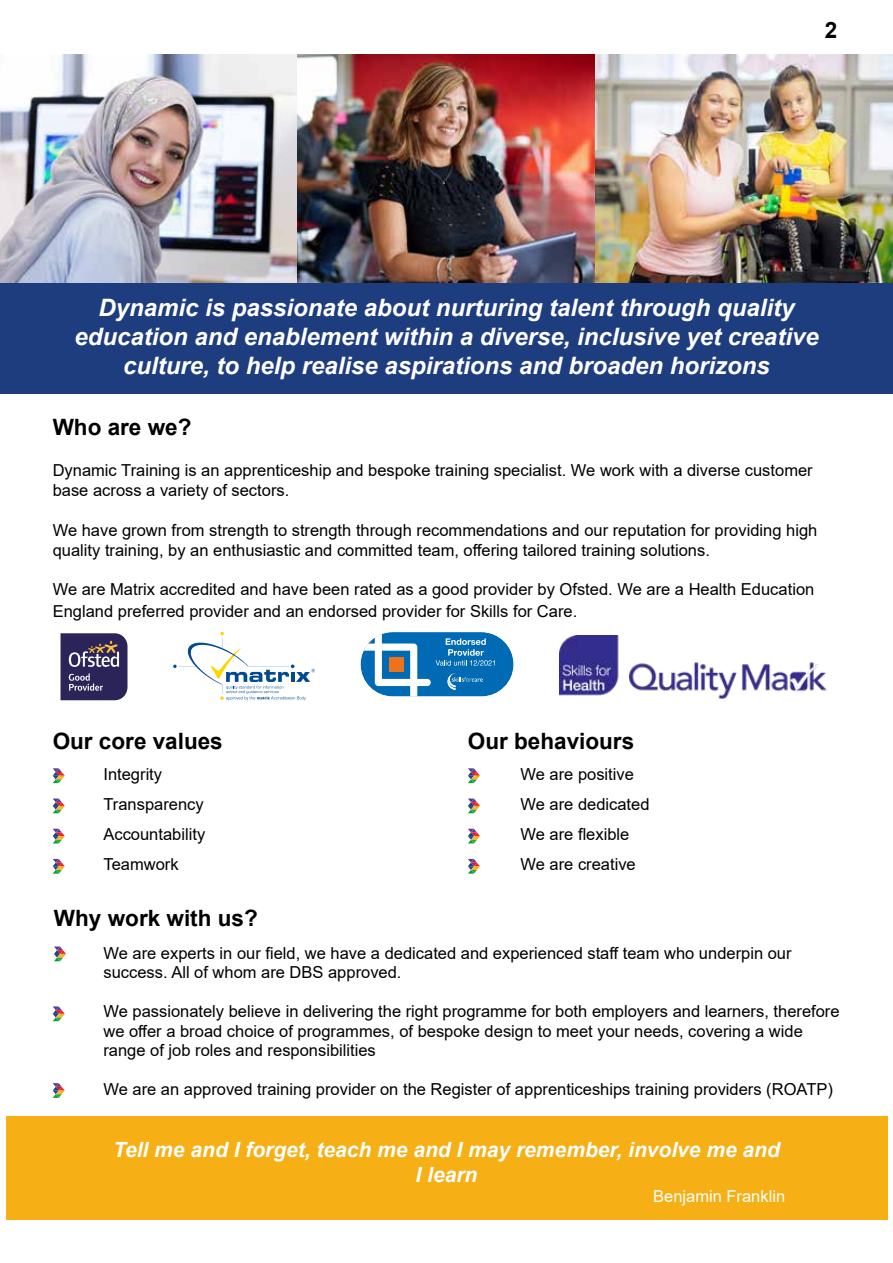
<style>
.page{position:relative;width:893px;height:1263px;background:#fff}
.page>*{position:absolute;margin:0;border:0;box-sizing:border-box;transform-origin:0 0}
.t1{font:italic 700 24px/28.8px "Arial";color:#fff;text-align:center}
.t2{font:700 22.5px "Arial";color:#000}
.t3{font:italic 700 21px/25.2px "Arial";color:#fff;text-align:center}
.t4{font:16.5px/30px "Arial";color:#000}
.t5{font:16.5px "Arial";color:#fff}
</style>
<div class="page">
<img style="left:0;top:54px;width:893px;height:229px">
<div style="left:0;top:283px;width:893px;height:111px;background:#1e3d7f"></div>
<svg style="left:173px;top:632px;width:142px;height:68px"></svg>
<div style="left:360px;top:632px;width:154px;height:64px;background:#006ab4;border-radius:32px"></div>
<svg style="left:361px;top:632px;width:134px;height:64px"></svg>
<svg style="left:61px;top:633px;width:66px;height:67px;background:#48416b"></svg>
<img style="left:559px;top:635px;width:268px;height:63px">
<div style="left:6px;top:1116px;width:881px;height:104px;background:#f7af16"></div>
<svg style="left:468px;top:768px;width:12px;height:15px"></svg>
<svg style="left:468px;top:798px;width:12px;height:15px"></svg>
<svg style="left:468px;top:829px;width:12px;height:14px"></svg>
<svg style="left:468px;top:859px;width:12px;height:15px"></svg>
<svg style="left:53px;top:768px;width:12px;height:15px"></svg>
<svg style="left:53px;top:798px;width:12px;height:15px"></svg>
<svg style="left:53px;top:829px;width:12px;height:14px"></svg>
<svg style="left:53px;top:859px;width:12px;height:15px"></svg>
<svg style="left:54px;top:946px;width:12px;height:15px"></svg>
<svg style="left:53px;top:1006px;width:12px;height:15px"></svg>
<svg style="left:53px;top:1083px;width:12px;height:15px"></svg>
<h2 class="t2" style="left:825px;top:15px;width:14px">2</h2>
<h1 class="t1" style="left:74px;top:294px;width:746px">Dynamic is passionate about nurturing talent through quality education and enablement within a diverse, inclusive yet creative culture, to help realise aspirations and broaden horizons</h1>
<h2 class="t2" style="left:53px;top:411px;width:140px">Who are we?</h2>
<p class="t4" style="left:53px;top:461px;width:761px;line-height:19.8px">Dynamic Training is an apprenticeship and bespoke training specialist. We work with a diverse customer base across a variety of sectors.</p>
<p class="t4" style="left:53px;top:520px;width:766px;line-height:19.8px">We have grown from strength to strength through recommendations and our reputation for providing high quality training, by an enthusiastic and committed team, offering tailored training solutions.</p>
<p class="t4" style="left:53px;top:578px;width:763px;line-height:21.6px">We are Matrix accredited and have been rated as a good provider by Ofsted. We are a Health Education<br>England preferred provider and an endorsed provider for Skills for Care.</p>
<h2 class="t2" style="left:468px;top:725px;width:168px">Our behaviours</h2>
<h2 class="t2" style="left:53px;top:725px;width:172px">Our core values</h2>
<p class="t4" style="left:103px;top:759px;width:103px">Integrity<br>Transparency<br>Accountability<br>Teamwork</p>
<p class="t4" style="left:521px;top:759px;width:131px">We are positive<br>We are dedicated<br>We are flexible<br>We are creative</p>
<h2 class="t2" style="left:54px;top:903px;width:205px">Why work with us?</h2>
<p class="t4" style="left:103px;top:943px;width:690px;line-height:19.5px">We are experts in our field, we have a dedicated and experienced staff team who underpin our success. All of whom are DBS approved.</p>
<p class="t4" style="left:103px;top:1001px;width:738px;line-height:19.5px">We passionately believe in delivering the right programme for both employers and learners, therefore we offer a broad choice of programmes, of bespoke design to meet your needs, covering a wide range of job roles and responsibilities</p>
<p class="t4" style="left:103px;top:1074px;width:731px">We are an approved training provider on the Register of apprenticeships training providers (ROATP)</p>
<p class="t3" style="left:113px;top:1138px;width:668px">Tell me and I forget, teach me and I may remember, involve me and<br>I learn</p>
<p class="t5" style="left:653px;top:1185px;width:134px">Benjamin Franklin</p>
</div>
